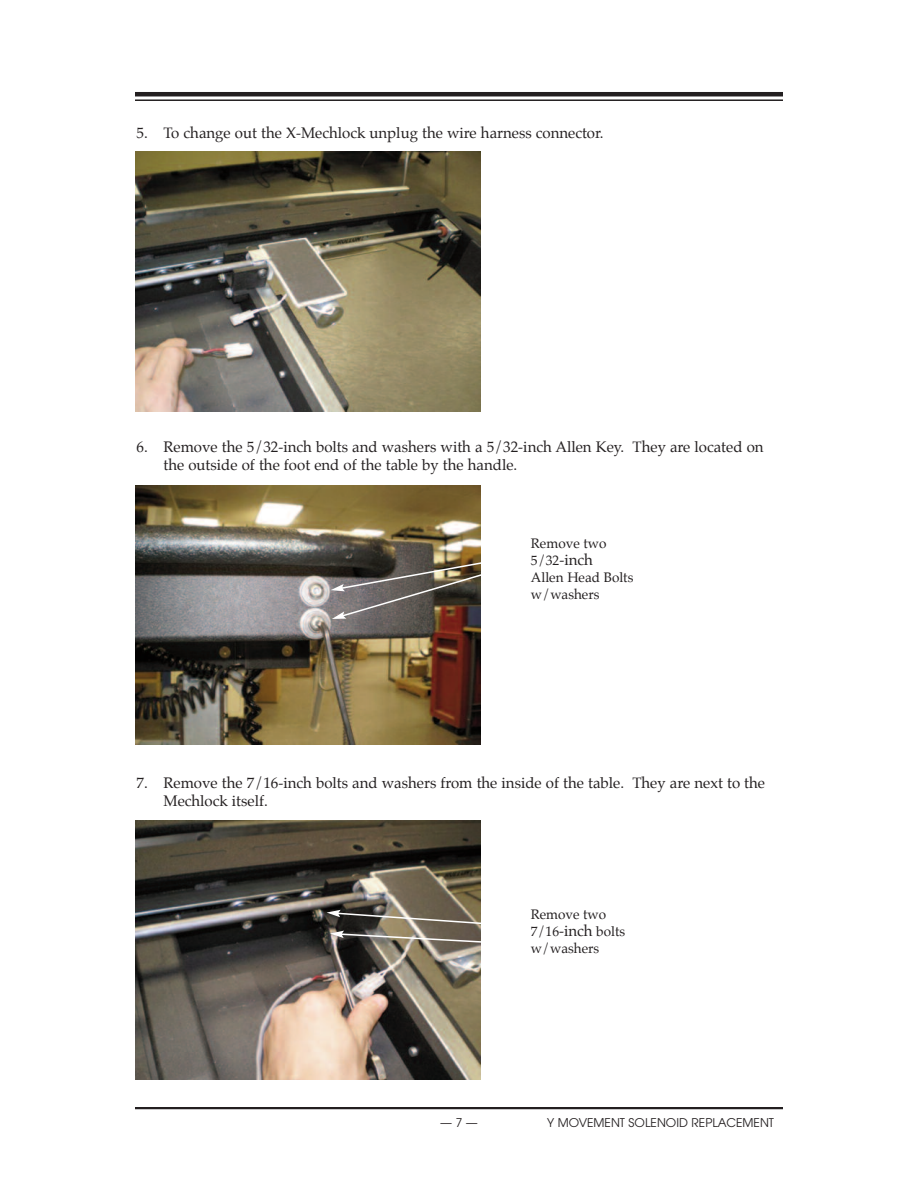
<style>
.page{position:relative;width:918px;height:1188px;background:#fff}
.page>*{position:absolute;margin:0;border:0;box-sizing:border-box;transform-origin:0 0}
.t1{font:15px/18px "Palatino";color:#231f20}
.t2{font:13.5px/17.4px "Palatino";color:#231f20}
.t3{font:12px "Avant Garde";color:#231f20}
.s1{font-size:13.5px}
.s2{font-size:15px}
</style>
<div class="page">
<hr style="left:135px;top:1107px;width:648px;height:2px;background:#231f20">
<hr style="left:135px;top:92px;width:648px;height:4px;background:#231f20">
<hr style="left:135px;top:99px;width:648px;height:2px;background:#231f20">
<img style="left:135px;top:152px;width:346px;height:259px">
<img style="left:135px;top:485px;width:346px;height:259px">
<img style="left:135px;top:821px;width:346px;height:259px">
<img style="left:331px;top:557px;width:150px;height:62px">
<svg style="left:327px;top:910px;width:154px;height:34px;background:#766e62"></svg>
<p class="t1" style="left:136px;top:125px;width:469px">5. To change out the X-Mechlock unplug the wire harness connector.</p>
<p class="t1" style="left:164px;top:439px;width:602px;text-indent:-27px">6. Remove the 5/32-inch bolts and washers with a 5/32-inch Allen Key. They are located on the outside of the foot end of the table by the handle.</p>
<p class="t2" style="left:531px;top:535px;width:77px">Remove two</p>
<p class="t1" style="left:531px;top:552px;width:63px"><span class="s1">5/32</span>-inch</p>
<p class="t2" style="left:531px;top:570px;width:104px;line-height:16.5px">Allen Head Bolts w/washers</p>
<p class="t1" style="left:164px;top:775px;width:603px;text-indent:-27px">7. Remove the 7/16-inch bolts and washers from the inside of the table. They are next to the<br>Mechlock itself.</p>
<p class="t2" style="left:531px;top:906px;width:96px">Remove two<br>7/16<span class="s2">-inch</span> bolts w/washers</p>
<p class="t3" style="left:440px;top:1118px;width:39px">— 7 —</p>
<p class="t3" style="left:547px;top:1118px;width:228px">Y MOVEMENT SOLENOID REPLACEMENT</p>
</div>
